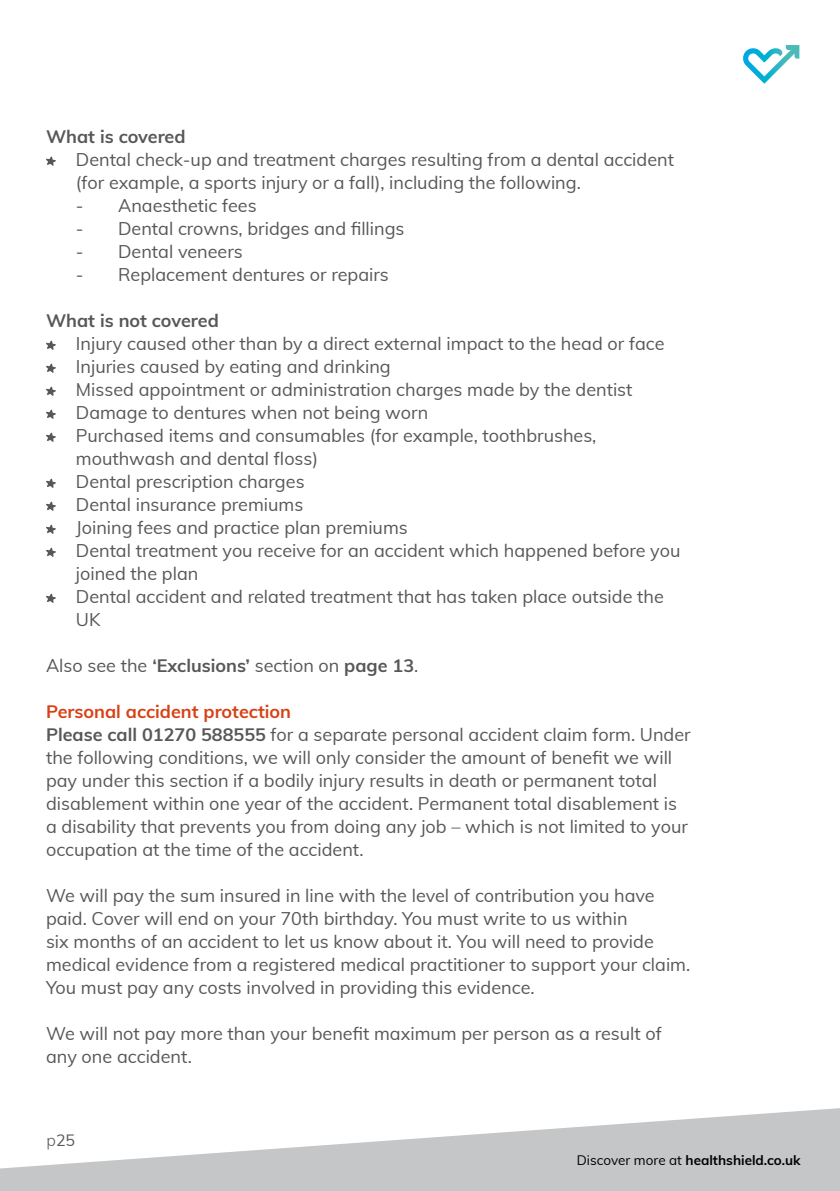
<style>
.page{position:relative;width:840px;height:1191px;background:#fff}
.page>*{position:absolute;margin:0;border:0;box-sizing:border-box;transform-origin:0 0}
.t1{font:18px/23px "Muli";color:#575756}
.t2{font:700 18px "Muli";color:#575756}
.t3{font:16px "Muli";color:#575756}
.t4{font:700 13.4px "Muli";color:#000}
.s1{font-weight:700}
.s2{font-weight:700;color:#d74116}
.s3{font-weight:300}
.s4{font-weight:400}
</style>
<div class="page">
<svg style="left:46px;top:156px;width:10px;height:10px"></svg>
<svg style="left:46px;top:340px;width:10px;height:10px"></svg>
<svg style="left:46px;top:363px;width:10px;height:10px"></svg>
<svg style="left:46px;top:386px;width:10px;height:10px"></svg>
<svg style="left:46px;top:409px;width:10px;height:10px"></svg>
<svg style="left:46px;top:432px;width:10px;height:10px"></svg>
<svg style="left:46px;top:478px;width:10px;height:10px"></svg>
<svg style="left:46px;top:501px;width:10px;height:10px"></svg>
<svg style="left:46px;top:524px;width:10px;height:10px"></svg>
<svg style="left:46px;top:547px;width:10px;height:10px"></svg>
<svg style="left:46px;top:593px;width:10px;height:10px"></svg>
<svg style="left:0;top:1108px;width:839px;height:83px;fill:#c4c6c7"></svg>
<svg style="left:743px;top:45px;width:56px;height:39px"></svg>
<p class="t2" style="left:46px;top:123px;width:141px">What is covered</p>
<p class="t1" style="left:76px;top:147px;width:599px">Dental check-up and treatment charges resulting from a dental accident (for example, a sports injury or a fall), including the following.<br>‐</p>
<p class="t1" style="left:118px;top:193px;width:140px">Anaesthetic fees</p>
<p class="t1" style="left:76px;top:216px;width:9px">‐</p>
<p class="t1" style="left:118px;top:216px;width:288px">Dental crowns, bridges and fillings</p>
<p class="t1" style="left:76px;top:239px;width:9px">‐</p>
<p class="t1" style="left:118px;top:239px;width:126px">Dental veneers</p>
<p class="t1" style="left:76px;top:262px;width:9px">‐</p>
<p class="t1" style="left:118px;top:262px;width:272px">Replacement dentures or repairs</p>
<p class="t2" style="left:46px;top:307px;width:174px">What is not covered</p>
<p class="t1" style="left:76px;top:331px;width:605px">Injury caused other than by a direct external impact to the head or face Injuries caused by eating and drinking<br>Missed appointment or administration charges made by the dentist Damage to dentures when not being worn<br>Purchased items and consumables (for example, toothbrushes, mouthwash and dental floss)<br>Dental prescription charges<br>Dental insurance premiums<br>Joining fees and practice plan premiums<br>Dental treatment you receive for an accident which happened before you joined the plan<br>Dental accident and related treatment that has taken place outside the UK</p>
<p class="t1" style="left:46px;top:653px;width:373px">Also see the <span class="s1">‘Exclusions’</span> section on <span class="s1">page 13</span>.</p>
<p class="t1" style="left:46px;top:699px;width:646px"><span class="s2">Personal accident protection<br></span><span class="s1">Please call 01270 588555</span> for a separate personal accident claim form. Under the following conditions, we will only consider the amount of benefit we will pay under this section if a bodily injury results in death or permanent total disablement within one year of the accident. Permanent total disablement is a disability that prevents you from doing any job – which is not limited to your occupation at the time of the accident.</p>
<p class="t1" style="left:46px;top:883px;width:645px">We will pay the sum insured in line with the level of contribution you have paid. Cover will end on your 70th birthday. You must write to us within<br>six months of an accident to let us know about it. You will need to provide medical evidence from a registered medical practitioner to support your claim.<br>You must pay any costs involved in providing this evidence.</p>
<p class="t1" style="left:46px;top:1021px;width:617px">We will not pay more than your benefit maximum per person as a result of any one accident.</p>
<p class="t3" style="left:46px;top:1128px;width:30px"><span class="s3">p</span>25</p>
<p class="t4" style="left:576px;top:1149px;width:225px"><span class="s4">Discover more at</span> healthshield.co.uk</p>
</div>
